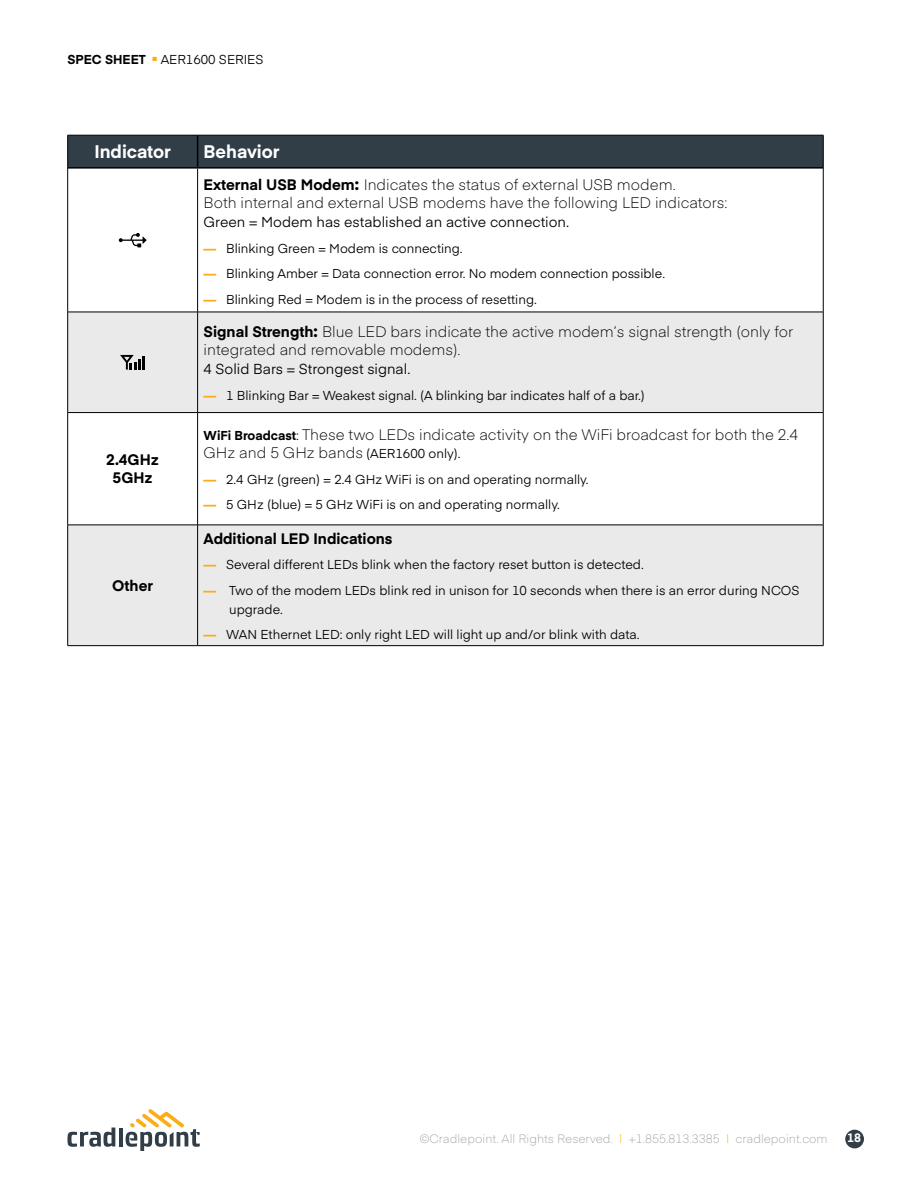
<style>
.page{position:relative;width:918px;height:1188px;background:#fff}
.page>*{position:absolute;margin:0;border:0;box-sizing:border-box;transform-origin:0 0}
.t1{font:700 18px "Eina 01";color:#fff}
.t2{font:300 15px/18px "Eina 01";color:#000}
.t3{font:700 15px/18px "Eina 01";color:#000;text-align:center}
.t4{font:14.25px "Eina 01";color:#000}
.t5{font:12.75px/18.8px "Eina 01";color:#000}
.t6{font:300 12px "Eina 01";color:#a3a9ad}
.t7{font:700 12px "Eina 01";color:#fff}
.s1{font-weight:700}
.s2{font-weight:700;font-size:16.5px}
.s3{font-weight:700;color:#fbad18}
.s4{font-weight:700;font-size:12.75px}
.s5{font-weight:400;font-size:12.75px}
.s6{color:#fbad18}
</style>
<div class="page">
<div style="left:845px;top:1130px;width:19px;height:18px;background:#313e48;border-radius:50%"></div>
<svg style="left:68px;top:1128px;width:47px;height:19px"></svg>
<hr style="left:119px;top:1128px;width:4px;height:18px;background:#313e48">
<svg style="left:126px;top:1109px;width:74px;height:42px"></svg>
<div style="left:68px;top:136px;width:755px;height:31px;background:#313e48"></div>
<svg style="left:68px;top:313px;width:755px;height:332px;fill:#ebeaeb"></svg>
<hr style="left:68px;top:135px;width:130px;height:1px;background:#000">
<hr style="left:67px;top:135px;width:1px;height:33px;background:#000">
<hr style="left:198px;top:135px;width:625px;height:1px;background:#000">
<hr style="left:823px;top:135px;width:1px;height:33px;background:#000">
<hr style="left:197px;top:135px;width:1px;height:32px;background:#000">
<hr style="left:68px;top:167px;width:130px;height:2px;background:#000">
<hr style="left:198px;top:167px;width:625px;height:2px;background:#000">
<hr style="left:67px;top:168px;width:1px;height:144px;background:#000">
<hr style="left:68px;top:312px;width:130px;height:1px;background:#000">
<hr style="left:67px;top:312px;width:1px;height:100px;background:#000">
<hr style="left:68px;top:412px;width:130px;height:1px;background:#000">
<hr style="left:67px;top:413px;width:1px;height:112px;background:#000">
<hr style="left:68px;top:525px;width:130px;height:1px;background:#000">
<hr style="left:67px;top:525px;width:1px;height:120px;background:#000">
<hr style="left:68px;top:645px;width:130px;height:1px;background:#000">
<hr style="left:197px;top:169px;width:1px;height:143px;background:#000">
<hr style="left:823px;top:168px;width:1px;height:144px;background:#000">
<hr style="left:198px;top:312px;width:625px;height:1px;background:#000">
<hr style="left:197px;top:312px;width:1px;height:100px;background:#000">
<hr style="left:823px;top:312px;width:1px;height:100px;background:#000">
<hr style="left:198px;top:412px;width:625px;height:1px;background:#000">
<hr style="left:197px;top:413px;width:1px;height:112px;background:#000">
<hr style="left:823px;top:413px;width:1px;height:112px;background:#000">
<hr style="left:198px;top:525px;width:625px;height:1px;background:#000">
<hr style="left:197px;top:525px;width:1px;height:120px;background:#000">
<hr style="left:823px;top:525px;width:1px;height:120px;background:#000">
<hr style="left:198px;top:645px;width:625px;height:1px;background:#000">
<svg style="left:119px;top:233px;width:28px;height:14px"></svg>
<svg style="left:120px;top:355px;width:25px;height:15px"></svg>
<p class="t5" style="left:68px;top:49px;width:197px"><span class="s1">SPEC SHEET</span> <sup>■</sup> AER1600 SERIES</p>
<h1 class="t1" style="left:94px;top:139px;width:78px">Indicator</h1>
<h1 class="t1" style="left:204px;top:139px;width:78px">Behavior</h1>
<p class="t2" style="left:204px;top:175px;width:525px"><span class="s1">External USB Modem</span><span class="s2">:</span> Indicates the status of external USB modem.<br>Both internal and external USB modems have the following LED indicators:</p>
<p class="t4" style="left:204px;top:212px;width:367px">Green = Modem has established an active connection.</p>
<p class="t5" style="left:204px;top:238px;width:261px"><span class="s3">—</span> Blinking Green = Modem is connecting.</p>
<p class="t5" style="left:204px;top:263px;width:463px"><span class="s3">—</span> Blinking Amber = Data connection error. No modem connection possible.</p>
<p class="t5" style="left:204px;top:289px;width:335px"><span class="s3">—</span> Blinking Red = Modem is in the process of resetting.</p>
<p class="t2" style="left:204px;top:322px;width:591px"><span class="s1">Signal Strength</span><span class="s2">:</span> Blue LED bars indicate the active modem’s signal strength (only for integrated and removable modems).</p>
<p class="t4" style="left:204px;top:359px;width:208px">4 Solid Bars = Strongest signal.</p>
<p class="t5" style="left:204px;top:385px;width:443px"><span class="s3">—</span> 1 Blinking Bar = Weakest signal. (A blinking bar indicates half of a bar.)</p>
<p class="t3" style="left:106px;top:450px;width:54px">2.4GHz<br>5GHz</p>
<p class="t3" style="left:112px;top:576px;width:42px">Other</p>
<p class="t2" style="left:204px;top:424px;width:596px;line-height:18.8px"><span class="s4">WiFi Broadcast</span><span class="s5">:</span> These two LEDs indicate activity on the WiFi broadcast for both the 2.4<br>GHz and 5 GHz bands <span class="s5">(AER1600 only).</span></p>
<p class="t5" style="left:204px;top:469px;width:387px"><span class="s3">—</span> 2.4 GHz (green) = 2.4 GHz WiFi is on and operating normally.</p>
<p class="t5" style="left:204px;top:495px;width:358px"><span class="s3">—</span> 5 GHz (blue) = 5 GHz WiFi is on and operating normally.</p>
<p class="t3" style="left:204px;top:529px;width:190px">Additional LED Indications</p>
<p class="t5" style="left:204px;top:555px;width:442px"><span class="s3">—</span> Several different LEDs blink when the factory reset button is detected.</p>
<p class="t5" style="left:229px;top:580px;width:572px;text-indent:-26px"><span class="s3">—</span> Two of the modem LEDs blink red in unison for 10 seconds when there is an error during NCOS upgrade.</p>
<p class="t5" style="left:204px;top:624px;width:438px"><span class="s3">—</span> WAN Ethernet LED: only right LED will light up and/or blink with data.</p>
<p class="t6" style="left:420px;top:1130px;width:409px">©Cradlepoint. All Rights Reserved. <span class="s6">|</span> +1.855.813.3385 <span class="s6">|</span> cradlepoint.com</p>
<p class="t7" style="left:847px;top:1129px;width:15px">18</p>
</div>
